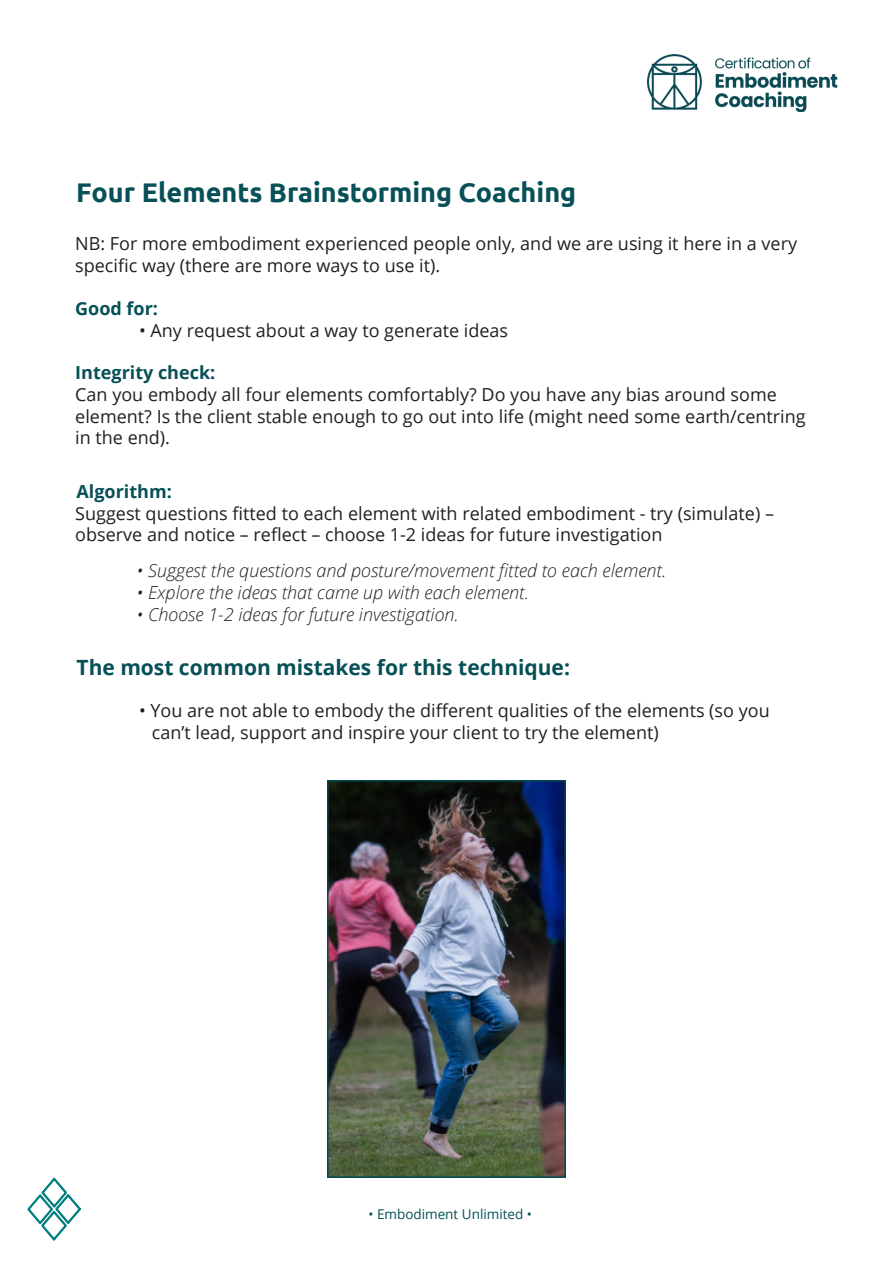
<style>
.page{position:relative;width:893px;height:1263px;background:#fff}
.page>*{position:absolute;margin:0;border:0;box-sizing:border-box;transform-origin:0 0}
.Heading_2{font:700 27px "Ubuntu";color:#075057}
.Subheading{font:700 21px "Open Sans";color:#075057}
.Body_Copy{font:18px/21.6px "Open Sans";color:#231f20}
.List{font:italic 300 18px "Open Sans";color:#231f20}
.Subheading-2{font:18px "Open Sans";color:#231f20}
.Body_Copy-2{font:700 18px "Open Sans";color:#075057}
.Subheading-3{font:700 18px "Open Sans";color:#075057}
.t1{font:13.5px "Open Sans";color:#075057}
</style>
<div class="page">
<img style="left:647px;top:54px;width:191px;height:58px">
<img style="left:27px;top:1178px;width:54px;height:62px">
<img style="left:330px;top:783px;width:233px;height:392px">
<div style="left:327px;top:780px;width:239px;height:398px;border:2px solid #004a52"></div>
<p class="Heading_2" style="left:76px;top:176px;width:501px">Four Elements Brainstorming Coaching</p>
<p class="Body_Copy" style="left:75px;top:232px;width:723px">NB: For more embodiment experienced people only, and we are using it here in a very specific way (there are more ways to use it).</p>
<p class="Body_Copy-2" style="left:75px;top:296px;width:84px">Good for:</p>
<p class="Body_Copy" style="left:139px;top:319px;width:371px">• Any request about a way to generate ideas</p>
<p class="Body_Copy-2" style="left:75px;top:360px;width:142px">Integrity check:</p>
<p class="Body_Copy" style="left:75px;top:383px;width:732px">Can you embody all four elements comfortably? Do you have any bias around some element? Is the client stable enough to go out into life (might need some earth/centring in the end).</p>
<p class="Subheading-3" style="left:76px;top:479px;width:97px">Algorithm:</p>
<p class="Subheading-2" style="left:75px;top:501px;width:700px">Suggest questions fitted to each element with related embodiment - try (simulate) –</p>
<p class="Subheading-2" style="left:75px;top:522px;width:589px">observe and notice – reflect – choose 1-2 ideas for future investigation</p>
<p class="List" style="left:136px;top:558px;width:531px">• Suggest the questions and posture/movement fitted to each element.</p>
<p class="List" style="left:136px;top:580px;width:394px">• Explore the ideas that came up with each element.</p>
<p class="List" style="left:136px;top:602px;width:324px">• Choose 1-2 ideas for future investigation.</p>
<p class="Subheading" style="left:76px;top:652px;width:495px">The most common mistakes for this technique:</p>
<p class="Body_Copy" style="left:152px;top:699px;width:619px;text-indent:-13px">• You are not able to embody the different qualities of the elements (so you can’t lead, support and inspire your client to try the element)</p>
<p class="t1" style="left:368px;top:1205px;width:165px">• Embodiment Unlimited •</p>
</div>
